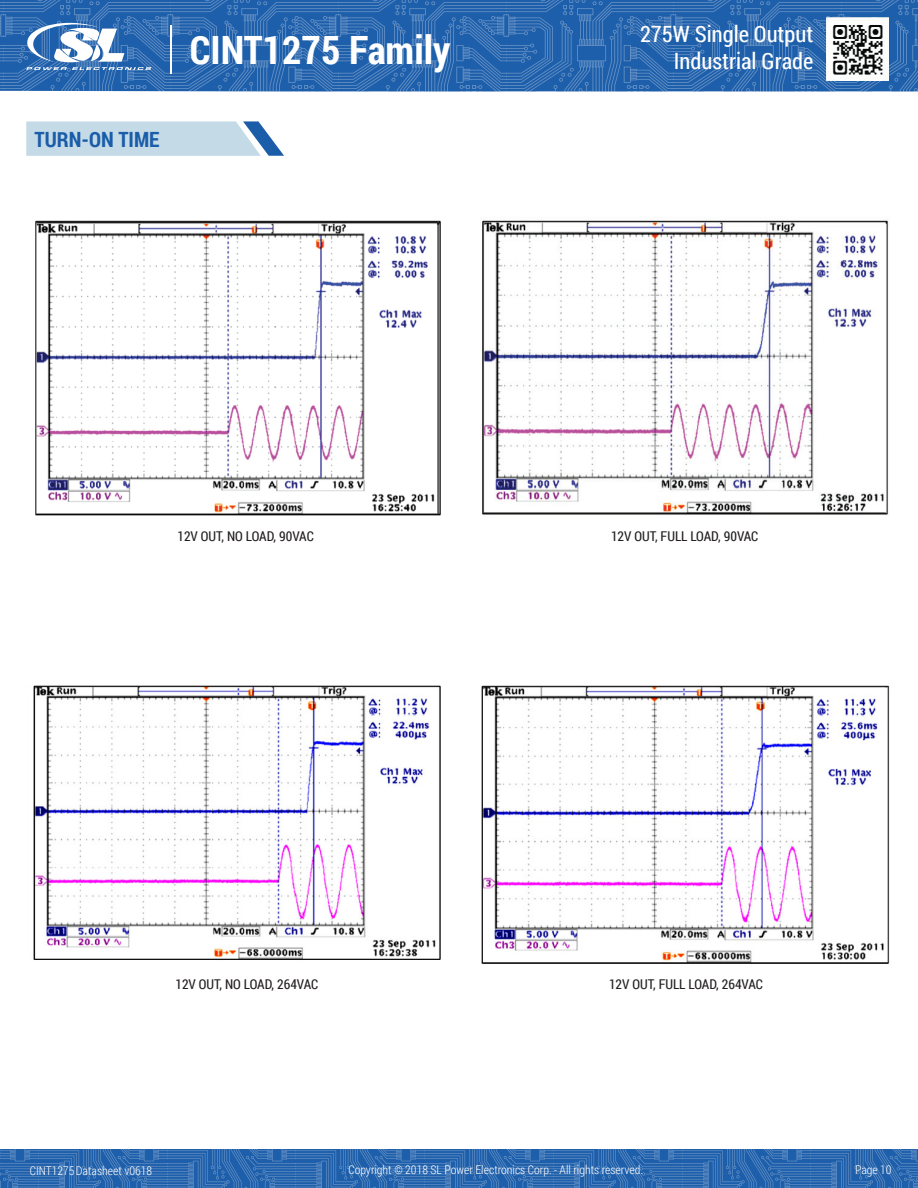
<style>
.page{position:relative;width:918px;height:1188px;background:#fff}
.page>*{position:absolute;margin:0;border:0;box-sizing:border-box;transform-origin:0 0}
.t1{font:700 39px "Roboto Condensed";color:#fff}
.t2{font:22.5px/27px "Roboto Condensed";color:#fff;text-align:right}
.t3{font:700 21px "Roboto Condensed";color:#1b5da9}
.t4{font:13.5px "Roboto Condensed";color:#231f20}
.t5{font:300 12px "Roboto Condensed";color:#fff}
</style>
<div class="page">
<img style="left:0;top:1150px;width:918px;height:38px">
<svg style="left:26px;top:121px;width:258px;height:35px;background:#bfd7e5"></svg>
<img style="left:35px;top:220px;width:406px;height:296px">
<img style="left:482px;top:220px;width:407px;height:295px">
<img style="left:0;top:0;width:918px;height:92px">
<img style="left:826px;top:17px;width:62px;height:63px">
<img style="left:481px;top:685px;width:409px;height:279px">
<img style="left:33px;top:685px;width:408px;height:275px">
<svg style="left:25px;top:23px;width:126px;height:47px"></svg>
<hr style="left:170px;top:25px;width:2px;height:49px;background:#fff">
<h3 class="t3" style="left:35px;top:124px;width:126px">TURN-ON TIME</h3>
<h1 class="t1" style="left:190px;top:23px;width:262px">CINT1275 Family</h1>
<h2 class="t2" style="left:640px;top:19px;width:175px">275W Single Output<br>Industrial Grade</h2>
<p class="t4" style="left:177px;top:527px;width:138px">12V OUT, NO LOAD, 90VAC</p>
<p class="t4" style="left:611px;top:527px;width:149px">12V OUT, FULL LOAD, 90VAC</p>
<p class="t4" style="left:175px;top:975px;width:144px">12V OUT, NO LOAD, 264VAC</p>
<p class="t4" style="left:609px;top:975px;width:156px">12V OUT, FULL LOAD, 264VAC</p>
<p class="t5" style="left:30px;top:1163px;width:124px">CINT1275Datasheet v0618</p>
<p class="t5" style="left:348px;top:1162px;width:296px">Copyright © 2018 SL Power Electronics Corp. - All rights reserved.</p>
<p class="t5" style="left:855px;top:1162px;width:38px">Page 10</p>
</div>
